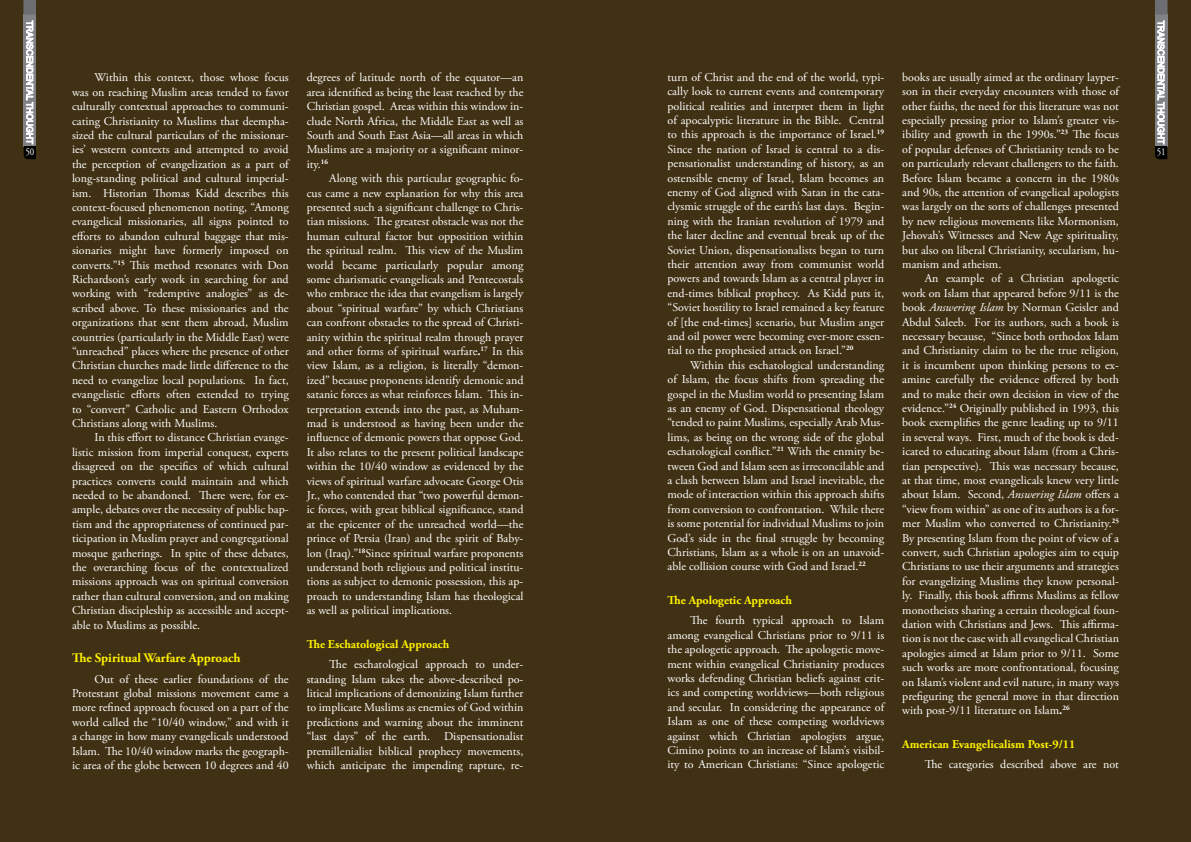
<style>
.page{position:relative;width:1191px;height:842px;background:#413114}
.page>*{position:absolute;margin:0;border:0;box-sizing:border-box;transform-origin:0 0}
.t1{font:700 13px "Adobe Garamond Pro";color:#fff200}
.t2{font:12px/14.4px "Adobe Garamond Pro";letter-spacing:-.01em;color:#fff;text-align:justify}
.t3{font:700 12px "Adobe Garamond Pro";color:#fff200}
.t4{font:10.4px "Adobe Garamond Pro";color:#fff;scale:.87 1}
.s1{font-style:italic}
.s2{font-weight:700}
</style>
<div class="page">
<svg style="left:24px;top:0;width:12px;height:159px;background:#9b9c9e"></svg>
<svg style="left:1155px;top:0;width:12px;height:159px;background:#9b9c9e"></svg>
<p class="t2" style="left:667px;top:70px;width:218px">turn of Christ and the end of the world, typi&shy;cally look to current events and contemporary political realities and interpret them in light of apocalyptic literature in the Bible. Central to this approach is the importance of Israel.<sup>19<br></sup>Since the nation of Israel is central to a dis&shy;pensationalist understanding of history, as an ostensible enemy of Israel, Islam becomes an enemy of God aligned with Satan in the cata&shy;clysmic struggle of the earth’s last days. Begin&shy;ning with the Iranian revolution of 1979 and the later decline and eventual break up of the Soviet Union, dispensationalists began to turn their attention away from communist world powers and towards Islam as a central player in end-times biblical prophecy. As Kidd puts it, “Soviet hostility to Israel remained a key feature of [the end-times] scenario, but Muslim anger and oil power were becoming ever-more essen&shy;tial to the prophesied attack on Israel.”<sup>20</sup></p>
<p class="t2" style="left:667px;top:358px;width:218px;text-indent:22px">Within this eschatological understanding of Islam, the focus shifts from spreading the gospel in the Muslim world to presenting Islam as an enemy of God. Dispensational theology “tended to paint Muslims, especially Arab Mus&shy;lims, as being on the wrong side of the global eschatological conflict.”<sup>21</sup> With the enmity be&shy;tween God and Islam seen as irreconcilable and a clash between Islam and Israel inevitable, the mode of interaction within this approach shifts from conversion to confrontation. While there is some potential for individual Muslims to join God’s side in the final struggle by becoming Christians, Islam as a whole is on an unavoid&shy;able collision course with God and Israel.<sup>22</sup></p>
<p class="t3" style="left:667px;top:593px;width:126px">The Apologetic Approach</p>
<p class="t2" style="left:667px;top:614px;width:219px;text-indent:22px">The fourth typical approach to Islam among evangelical Christians prior to 9/11 is the apologetic approach. The apologetic move&shy;ment within evangelical Christianity produces works defending Christian beliefs against crit&shy;ics and competing worldviews—both religious and secular. In considering the appearance of Islam as one of these competing worldviews against which Christian apologists argue, Cimino points to an increase of Islam’s visibil&shy;ity to American Christians: “Since apologetic</p>
<p class="t2" style="left:902px;top:70px;width:220px">books are usually aimed at the ordinary layper&shy;son in their everyday encounters with those of other faiths, the need for this literature was not especially pressing prior to Islam’s greater vis&shy;ibility and growth in the 1990s.”<sup>23</sup> The focus of popular defenses of Christianity tends to be on particularly relevant challengers to the faith.<br>Before Islam became a concern in the 1980s and 90s, the attention of evangelical apologists was largely on the sorts of challenges presented by new religious movements like Mormonism, Jehovah’s Witnesses and New Age spirituality, but also on liberal Christianity, secularism, hu&shy;manism and atheism.</p>
<p class="t2" style="left:902px;top:272px;width:218px;text-indent:22px">An example of a Christian apologetic work on Islam that appeared before 9/11 is the book <span class="s1">Answering Islam</span> by Norman Geisler and Abdul Saleeb. For its authors, such a book is necessary because, “Since both orthodox Islam and Christianity claim to be the true religion, it is incumbent upon thinking persons to ex&shy;amine carefully the evidence offered by both and to make their own decision in view of the evidence.”<sup>24</sup> Originally published in 1993, this book exemplifies the genre leading up to 9/11 in several ways. First, much of the book is ded&shy;icated to educating about Islam (from a Chris&shy;tian perspective). This was necessary because, at that time, most evangelicals knew very little about Islam. Second, <span class="s1">Answering Islam</span> offers a “view from within” as one of its authors is a for&shy;mer Muslim who converted to Christianity.<sup>25<br></sup>By presenting Islam from the point of view of a convert, such Christian apologies aim to equip Christians to use their arguments and strategies for evangelizing Muslims they know personal&shy;ly. Finally, this book affirms Muslims as fellow monotheists sharing a certain theological foun&shy;dation with Christians and Jews. This affirma&shy;tion is not the case with all evangelical Christian apologies aimed at Islam prior to 9/11. Some such works are more confrontational, focusing on Islam’s violent and evil nature, in many ways prefiguring the general move in that direction with post-9/11 literature on Islam<span class="s2">.</span><sup>26</sup></p>
<p class="t3" style="left:902px;top:737px;width:175px">American Evangelicalism Post-9/11</p>
<p class="t2" style="left:924px;top:758px;width:196px">The categories described above are not</p>
<p class="t2" style="left:72px;top:71px;width:219px;text-indent:22px">Within this context, those whose focus was on reaching Muslim areas tended to favor culturally contextual approaches to communi&shy;cating Christianity to Muslims that deempha&shy;sized the cultural particulars of the missionar&shy;ies’ western contexts and attempted to avoid the perception of evangelization as a part of long-standing political and cultural imperial&shy;ism. Historian Thomas Kidd describes this context-focused phenomenon noting, “Among evangelical missionaries, all signs pointed to efforts to abandon cultural baggage that mis&shy;sionaries might have formerly imposed on converts.”<sup>15</sup> This method resonates with Don Richardson’s early work in searching for and working with “redemptive analogies” as de&shy;scribed above. To these missionaries and the organizations that sent them abroad, Muslim countries (particularly in the Middle East) were “unreached” places where the presence of other Christian churches made little difference to the need to evangelize local populations. In fact, evangelistic efforts often extended to trying to “convert” Catholic and Eastern Orthodox Christians along with Muslims.</p>
<p class="t2" style="left:72px;top:431px;width:218px;text-indent:22px">In this effort to distance Christian evange&shy;listic mission from imperial conquest, experts disagreed on the specifics of which cultural practices converts could maintain and which needed to be abandoned. There were, for ex&shy;ample, debates over the necessity of public bap&shy;tism and the appropriateness of continued par&shy;ticipation in Muslim prayer and congregational mosque gatherings. In spite of these debates, the overarching focus of the contextualized missions approach was on spiritual conversion rather than cultural conversion, and on making Christian discipleship as accessible and accept&shy;able to Muslims as possible.</p>
<p class="t1" style="left:72px;top:650px;width:170px">The Spiritual Warfare Approach</p>
<p class="t2" style="left:72px;top:672px;width:218px;text-indent:22px">Out of these earlier foundations of the Protestant global missions movement came a more refined approach focused on a part of the world called the “10/40 window,” and with it a change in how many evangelicals understood Islam. The 10/40 window marks the geograph&shy;ic area of the globe between 10 degrees and 40</p>
<p class="t2" style="left:307px;top:71px;width:218px">degrees of latitude north of the equator—an area identified as being the least reached by the Christian gospel. Areas within this window in&shy;clude North Africa, the Middle East as well as South and South East Asia—all areas in which Muslims are a majority or a significant minor&shy;ity.<sup>16</sup></p>
<p class="t2" style="left:307px;top:172px;width:218px;text-indent:23px">Along with this particular geographic fo&shy;cus came a new explanation for why this area presented such a significant challenge to Chris&shy;tian missions. The greatest obstacle was not the human cultural factor but opposition within the spiritual realm. This view of the Muslim world became particularly popular among some charismatic evangelicals and Pentecostals who embrace the idea that evangelism is largely about “spiritual warfare” by which Christians can confront obstacles to the spread of Christi&shy;anity within the spiritual realm through prayer and other forms of spiritual warfare<span class="s2">.</span><sup>17</sup> In this view Islam, as a religion, is literally “demon&shy;ized” because proponents identify demonic and satanic forces as what reinforces Islam. This in&shy;terpretation extends into the past, as Muham&shy;mad is understood as having been under the influence of demonic powers that oppose God.<br>It also relates to the present political landscape within the 10/40 window as evidenced by the views of spiritual warfare advocate George Otis Jr., who contended that “two powerful demon&shy;ic forces, with great biblical significance, stand at the epicenter of the unreached world—the prince of Persia (Iran) and the spirit of Baby&shy;lon (Iraq).”<sup>18</sup>Since spiritual warfare proponents understand both religious and political institu&shy;tions as subject to demonic possession, this ap&shy;proach to understanding Islam has theological as well as political implications.</p>
<p class="t3" style="left:307px;top:637px;width:144px">The Eschatological Approach</p>
<p class="t2" style="left:307px;top:658px;width:218px;text-indent:22px">The eschatological approach to under&shy;standing Islam takes the above-described po&shy;litical implications of demonizing Islam further to implicate Muslims as enemies of God within predictions and warning about the imminent “last days” of the earth. Dispensationalist premillenialist biblical prophecy movements, which anticipate the impending rapture, re-</p>
<p class="t4" style="left:25px;top:146px;width:12px">50</p>
<p class="t4" style="left:1156px;top:146px;width:12px">51</p>
</div>
